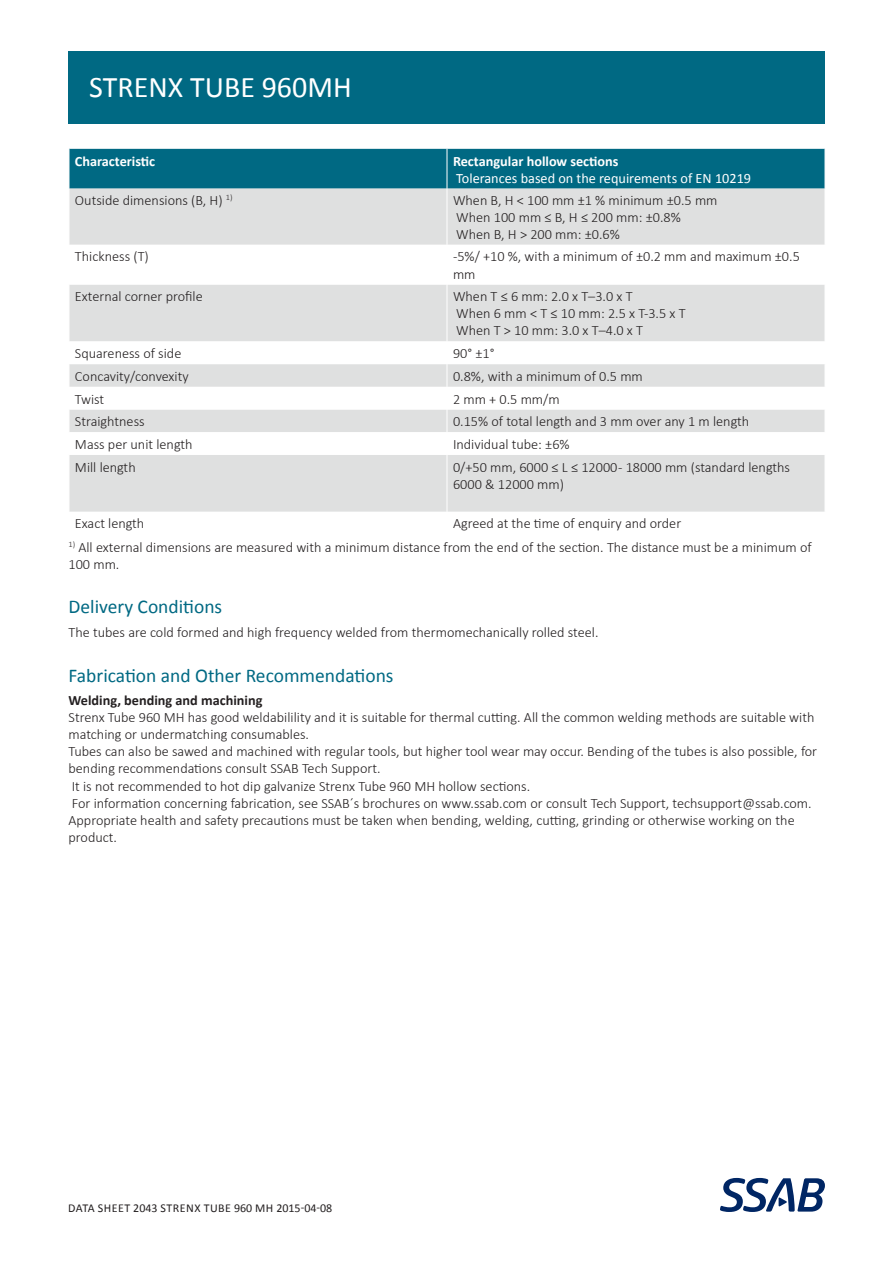
<style>
.page{position:relative;width:893px;height:1263px;background:#fff}
.page>*{position:absolute;margin:0;border:0;box-sizing:border-box;transform-origin:0 0}
.t1{font:30px "Calibri";color:#fff}
.SSAB_subhead_ALL_CAP{font:19.5px "Calibri";color:#006983}
.SSAB_text_HermesFB_T{font:300 14.25px/17.1px "Calibri";color:#231f20}
.SSAB_Table_cell{font:300 14.25px/17.1px "Calibri";color:#231f20}
.SSAB_table_header_ne{font:14.25px "Calibri";color:#fff}
.SSAB_table_header_ne-2{font:700 14.25px "Calibri";color:#fff}
.SSAB_text_HermesFB_T-2{font:700 14.25px "Calibri";color:#231f20}
.t2{font:12px "Calibri";letter-spacing:.01em;color:#231f20}
</style>
<div class="page">
<svg style="left:720px;top:1178px;width:105px;height:34px"></svg>
<div style="left:68px;top:51px;width:757px;height:73px;background:#006983"></div>
<div style="left:70px;top:149px;width:755px;height:40px;background:#006983"></div>
<div style="left:70px;top:189px;width:755px;height:56px;background:#dfe0e0"></div>
<svg style="left:70px;top:285px;width:755px;height:227px;fill:#dfe0e0"></svg>
<hr style="left:447px;top:149px;width:1px;height:40px;background:#fff">
<hr style="left:447px;top:189px;width:1px;height:56px;background:#fff">
<hr style="left:447px;top:285px;width:1px;height:56px;background:#fff">
<svg style="left:69px;top:364px;width:1px;height:68px"></svg>
<svg style="left:447px;top:341px;width:1px;height:114px"></svg>
<hr style="left:447px;top:455px;width:1px;height:57px;background:#fff">
<h1 class="t1" style="left:89px;top:66px;width:264px">STRENX TUBE 960MH</h1>
<p class="SSAB_table_header_ne-2" style="left:75px;top:151px;width:82px">Characteristic</p>
<p class="SSAB_table_header_ne-2" style="left:453px;top:151px;width:167px">Rectangular hollow sections</p>
<p class="SSAB_table_header_ne" style="left:456px;top:168px;width:296px">Tolerances based on the requirements of EN 10219</p>
<p class="SSAB_Table_cell" style="left:75px;top:191px;width:159px">Outside dimensions (B, H) <sup>1)</sup></p>
<p class="SSAB_Table_cell" style="left:453px;top:191px;width:266px">When B, H &lt; 100 mm ±1 % minimum ±0.5 mm</p>
<p class="SSAB_Table_cell" style="left:456px;top:208px;width:226px">When 100 mm ≤ B, H ≤ 200 mm: ±0.8%</p>
<p class="SSAB_Table_cell" style="left:456px;top:225px;width:165px">When B, H &gt; 200 mm: ±0.6%</p>
<p class="SSAB_Table_cell" style="left:75px;top:248px;width:75px">Thickness (T)</p>
<p class="SSAB_Table_cell" style="left:453px;top:248px;width:348px">-5%/ +10 %, with a minimum of ±0.2 mm and maximum ±0.5 mm</p>
<p class="SSAB_Table_cell" style="left:75px;top:288px;width:129px">External corner profile</p>
<p class="SSAB_Table_cell" style="left:453px;top:288px;width:181px">When T ≤ 6 mm: 2.0 x T–3.0 x T</p>
<p class="SSAB_Table_cell" style="left:456px;top:305px;width:231px">When 6 mm &lt; T ≤ 10 mm: 2.5 x T-3.5 x T</p>
<p class="SSAB_Table_cell" style="left:456px;top:322px;width:188px">When T &gt; 10 mm: 3.0 x T–4.0 x T</p>
<p class="SSAB_Table_cell" style="left:75px;top:345px;width:108px">Squareness of side</p>
<p class="SSAB_Table_cell" style="left:453px;top:345px;width:43px">90° ±1°</p>
<p class="SSAB_Table_cell" style="left:75px;top:367px;width:115px">Concavity/convexity</p>
<p class="SSAB_Table_cell" style="left:453px;top:367px;width:191px">0.8%, with a minimum of 0.5 mm</p>
<p class="SSAB_Table_cell" style="left:75px;top:390px;width:31px">Twist</p>
<p class="SSAB_Table_cell" style="left:453px;top:390px;width:108px">2 mm + 0.5 mm/m</p>
<p class="SSAB_Table_cell" style="left:75px;top:413px;width:71px">Straightness</p>
<p class="SSAB_Table_cell" style="left:453px;top:413px;width:298px">0.15% of total length and 3 mm over any 1 m length</p>
<p class="SSAB_Table_cell" style="left:75px;top:435px;width:119px">Mass per unit length</p>
<p class="SSAB_Table_cell" style="left:453px;top:435px;width:118px">Individual tube: ±6%</p>
<p class="SSAB_Table_cell" style="left:75px;top:458px;width:62px">Mill length</p>
<p class="SSAB_Table_cell" style="left:453px;top:458px;width:339px">0/+50 mm, 6000 ≤ L ≤ 12000 - 18000 mm (standard lengths<br>6000 &amp; 12000 mm)</p>
<p class="SSAB_Table_cell" style="left:75px;top:515px;width:71px">Exact length</p>
<p class="SSAB_Table_cell" style="left:453px;top:515px;width:230px">Agreed at the time of enquiry and order</p>
<p class="SSAB_text_HermesFB_T" style="left:69px;top:538px;width:745px"><sup>1)</sup> All external dimensions are measured with a minimum distance from the end of the section. The distance must be a minimum of<br>100 mm.</p>
<p class="SSAB_subhead_ALL_CAP" style="left:69px;top:593px;width:155px">Delivery Conditions</p>
<p class="SSAB_text_HermesFB_T" style="left:69px;top:623px;width:531px">The tubes are cold formed and high frequency welded from thermomechanically rolled steel.</p>
<p class="SSAB_subhead_ALL_CAP" style="left:69px;top:661px;width:326px">Fabrication and Other Recommendations</p>
<p class="SSAB_text_HermesFB_T-2" style="left:69px;top:690px;width:195px">Welding, bending and machining</p>
<p class="SSAB_text_HermesFB_T" style="left:69px;top:709px;width:747px">Strenx Tube 960 MH has good weldabilility and it is suitable for thermal cutting. All the common welding methods are suitable with matching or undermatching consumables.</p>
<p class="SSAB_text_HermesFB_T" style="left:69px;top:743px;width:750px">Tubes can also be sawed and machined with regular tools, but higher tool wear may occur. Bending of the tubes is also possible, for bending recommendations consult SSAB Tech Support.</p>
<p class="SSAB_text_HermesFB_T" style="left:72px;top:777px;width:460px">It is not recommended to hot dip galvanize Strenx Tube 960 MH hollow sections.</p>
<p class="SSAB_text_HermesFB_T" style="left:72px;top:794px;width:741px">For information concerning fabrication, see SSAB´s brochures on www.ssab.com or consult Tech Support, techsupport@ssab.com.</p>
<p class="SSAB_text_HermesFB_T" style="left:69px;top:811px;width:728px">Appropriate health and safety precautions must be taken when bending, welding, cutting, grinding or otherwise working on the product.</p>
<p class="t2" style="left:68px;top:1199px;width:266px">Data sheet 2043 Strenx Tube 960 MH 2015-04-08</p>
</div>
